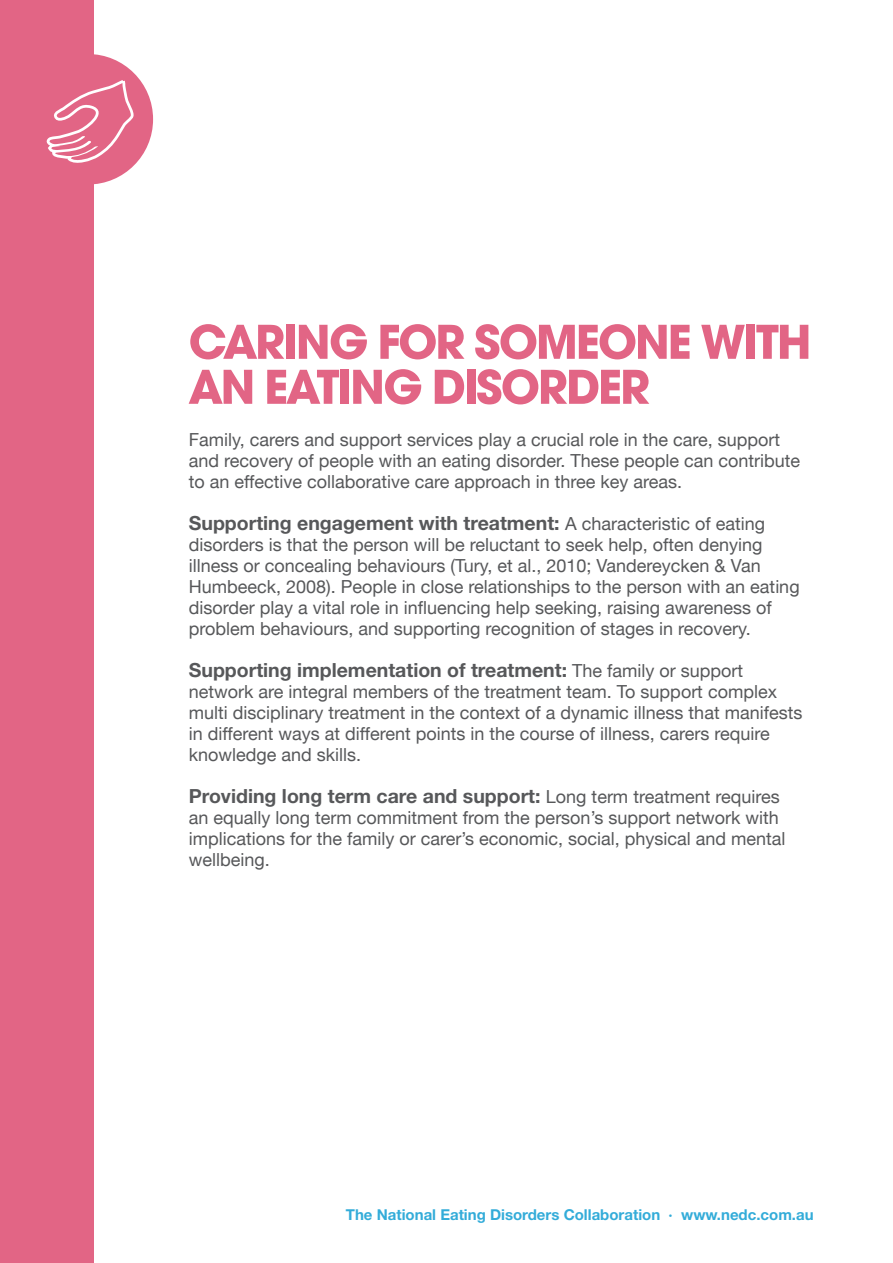
<style>
.page{position:relative;width:893px;height:1263px;background:#fff}
.page>*{position:absolute;margin:0;border:0;box-sizing:border-box;transform-origin:0 0}
.t1{font:700 51px/45px "Avant Garde Md ITC";letter-spacing:-.035em;color:#e26585}
.t2{font:700 19.5px "Helvetica Neue LT Std";color:#57585a}
.t3{font:18px/21px "Helvetica Neue LT";color:#57585a}
.t4{font:700 15px "Helvetica Neue LT Std";color:#33acd9}
.s1{font-family:"Helvetica Neue LT";font-weight:400;font-size:18px}
</style>
<div class="page">
<div style="left:0;top:0;width:94px;height:1263px;background:#e26585"></div>
<div style="left:23px;top:54px;width:130px;height:131px;background:#e26585;border-radius:50%"></div>
<svg style="left:46px;top:80px;width:90px;height:84px"></svg>
<p class="t1" style="left:189px;top:319px;width:624px">CARING FOR SOMEONE WITH<br>AN EATING DISORDER</p>
<p class="t3" style="left:189px;top:429px;width:613px">Family, carers and support services play a crucial role in the care, support and recovery of people with an eating disorder. These people can contribute to an effective collaborative care approach in three key areas.</p>
<p class="t2" style="left:189px;top:511px;width:578px">Supporting engagement with treatment: <span class="s1">A characteristic of eating</span></p>
<p class="t3" style="left:189px;top:534px;width:612px">disorders is that the person will be reluctant to seek help, often denying illness or concealing behaviours (Tury, et al., 2010; Vandereycken &amp; Van Humbeeck, 2008). People in close relationships to the person with an eating disorder play a vital role in influencing help seeking, raising awareness of problem behaviours, and supporting recognition of stages in recovery.</p>
<p class="t2" style="left:189px;top:658px;width:556px">Supporting implementation of treatment: <span class="s1">The family or support</span></p>
<p class="t3" style="left:189px;top:681px;width:615px">network are integral members of the treatment team. To support complex multi disciplinary treatment in the context of a dynamic illness that manifests in different ways at different points in the course of illness, carers require knowledge and skills.</p>
<p class="t2" style="left:189px;top:784px;width:592px">Providing long term care and support: <span class="s1">Long term treatment requires</span></p>
<p class="t3" style="left:189px;top:807px;width:598px">an equally long term commitment from the person’s support network with implications for the family or carer’s economic, social, physical and mental wellbeing.</p>
<p class="t4" style="left:346px;top:1205px;width:469px">The National Eating Disorders Collaboration ∙ www.nedc.com.au</p>
</div>
